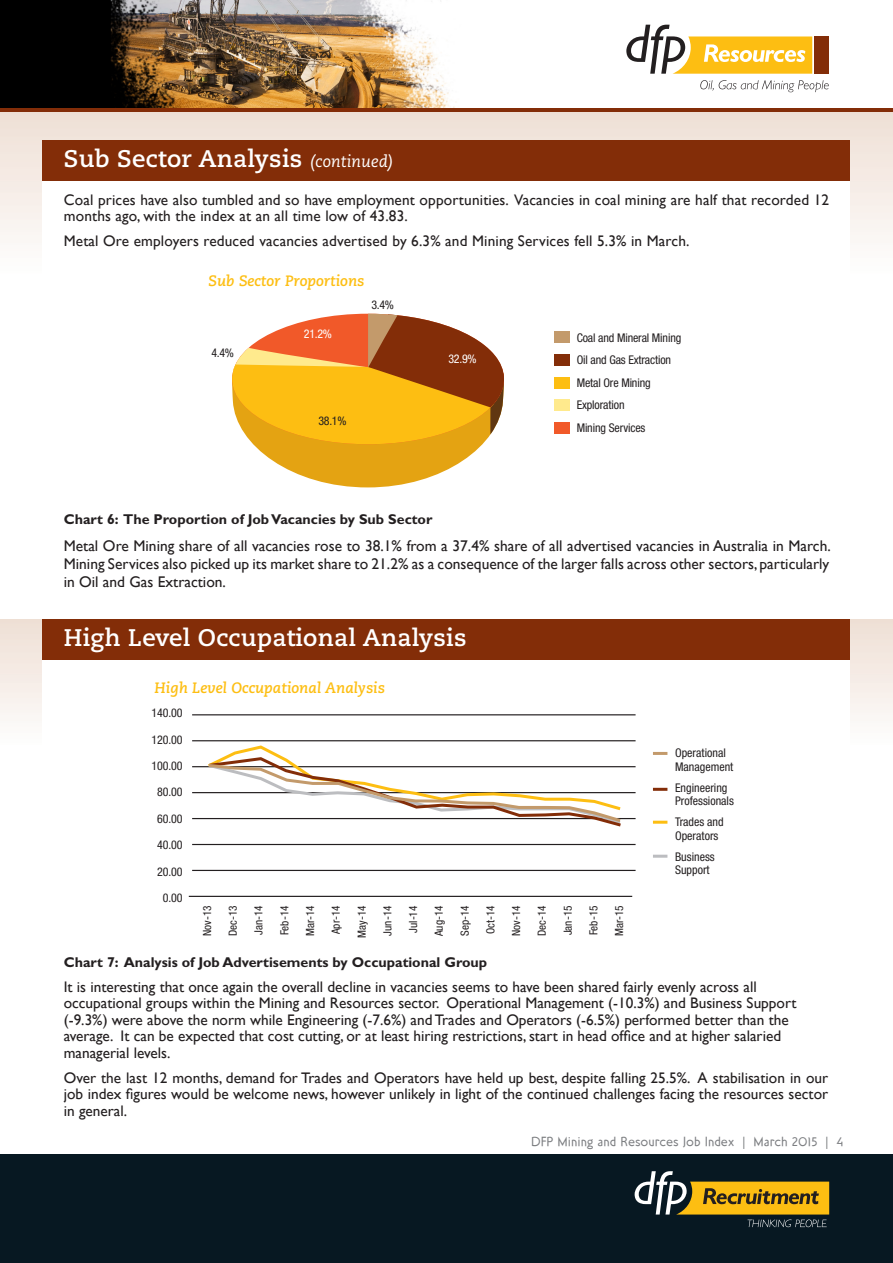
<style>
.page{position:relative;width:893px;height:1263px;background:#fff}
.page>*{position:absolute;margin:0;border:0;box-sizing:border-box;transform-origin:0 0}
.Article_heading{font:700 24px "Caecilia LT Std";letter-spacing:.01em;color:#fff}
.Body_text{font:15.45px/18px "Gill Sans";color:#231f20;text-align:justify}
.Body_text-2{font:15.3px/16.5px "Gill Sans";letter-spacing:.01em;color:#231f20}
.Graph_name_title{font:15.3px/16.5px "Gill Sans";color:#231f20}
.t1{font:italic 700 15px "Caecilia LT Std";color:#fdbe12}
.Graph_name_title-2{font:700 14.25px "Gill Sans";color:#231f20}
.Body_text-3{font:700 14.25px "Gill Sans";color:#231f20}
.t2{font:13.5px "Gottomat";color:#7c7e81}
.t3{font:condensed 12px/22.5px "Helvetica Neue LT Std";letter-spacing:-.01em;color:#231f20}
.t4{font:condensed 12px "Helvetica Neue LT Std";color:#fff}
.t5{font:condensed 11.25px "Helvetica Neue LT Std";color:#231f20}
.s1{font-weight:400;font-style:italic;font-size:16.5px}
</style>
<div class="page">
<div style="left:0;top:1154px;width:893px;height:109px;background:#071822"></div>
<svg style="left:635px;top:1171px;width:194px;height:56px"></svg>
<div style="left:0;top:110px;width:893px;height:344px;background:linear-gradient(to bottom,#f1e5dd,#fff)"></div>
<div style="left:43px;top:141px;width:807px;height:315px;background:#fff"></div>
<div style="left:43px;top:140px;width:807px;height:41px;background:#832d08"></div>
<svg style="left:0;top:107px;width:893px;height:5px;fill:#832d08"></svg>
<img style="left:0;top:0;width:816px;height:107px">
<div style="left:0;top:619px;width:893px;height:264px;background:linear-gradient(to bottom,#f1e5dc,#fff)"></div>
<div style="left:43px;top:635px;width:807px;height:315px;background:#fff"></div>
<div style="left:43px;top:619px;width:807px;height:41px;background:#832d08"></div>
<div style="left:814px;top:36px;width:15px;height:38px;background:#832d08"></div>
<svg style="left:700px;top:80px;width:129px;height:12px"></svg>
<svg style="left:626px;top:25px;width:186px;height:49px"></svg>
<svg style="left:232px;top:314px;width:272px;height:173px"></svg>
<div style="left:555px;top:332px;width:15px;height:11px;background:#c39a6b"></div>
<div style="left:555px;top:354px;width:15px;height:11px;background:#832d08"></div>
<div style="left:555px;top:377px;width:15px;height:11px;background:#fdbe12"></div>
<div style="left:555px;top:400px;width:15px;height:11px;background:#ffea8d"></div>
<div style="left:555px;top:422px;width:15px;height:11px;background:#f15929"></div>
<hr style="left:192px;top:740px;width:444px;height:1px;background:#231f20">
<hr style="left:192px;top:714px;width:444px;height:1px;background:#231f20">
<hr style="left:192px;top:766px;width:444px;height:1px;background:#231f20">
<hr style="left:192px;top:792px;width:444px;height:1px;background:#231f20">
<hr style="left:192px;top:818px;width:444px;height:1px;background:#231f20">
<hr style="left:192px;top:844px;width:444px;height:1px;background:#231f20">
<hr style="left:192px;top:870px;width:444px;height:1px;background:#231f20">
<hr style="left:189px;top:896px;width:443px;height:1px;background:#231f20">
<hr style="left:653px;top:752px;width:14px;height:3px;background:#c39a6b">
<hr style="left:653px;top:788px;width:14px;height:3px;background:#832d08">
<hr style="left:653px;top:821px;width:14px;height:3px;background:#fdbe12">
<hr style="left:653px;top:855px;width:14px;height:3px;background:#bcbdc0">
<svg style="left:205px;top:745px;width:419px;height:82px"></svg>
<p class="Article_heading" style="left:64px;top:144px;width:331px">Sub Sector Analysis <span class="s1">(continued)</span></p>
<p class="Body_text-2" style="left:64px;top:192px;width:767px">Coal prices have also tumbled and so have employment opportunities. Vacancies in coal mining are half that recorded 12 months ago, with the index at an all time low of 43.83.</p>
<p class="Body_text-2" style="left:64px;top:233px;width:627px">Metal Ore employers reduced vacancies advertised by 6.3% and Mining Services fell 5.3% in March.</p>
<p class="t1" style="left:208px;top:272px;width:157px">Sub Sector Proportions</p>
<p class="t3" style="left:211px;top:342px;width:24px">4.4%</p>
<p class="t4" style="left:304px;top:327px;width:30px">21.2%</p>
<p class="t3" style="left:371px;top:293px;width:24px">3.4%</p>
<p class="t3" style="left:318px;top:410px;width:30px">38.1%</p>
<p class="t4" style="left:448px;top:352px;width:30px">32.9%</p>
<p class="t3" style="left:577px;top:326px;width:106px">Coal and Mineral Mining<br>Oil and Gas Extraction<br>Metal Ore Mining<br>Exploration<br>Mining Services</p>
<p class="Body_text-3" style="left:64px;top:511px;width:370px">Chart 6: The Proportion of Job Vacancies by Sub Sector</p>
<p class="Body_text" style="left:64px;top:537px;width:768px">Metal Ore Mining share of all vacancies rose to 38.1% from a 37.4% share of all advertised vacancies in Australia in March.<br>Mining Services also picked up its market share to 21.2% as a consequence of the larger falls across other sectors, particularly in Oil and Gas Extraction.</p>
<p class="Article_heading" style="left:64px;top:624px;width:404px">High Level Occupational Analysis</p>
<p class="t1" style="left:155px;top:679px;width:232px">High Level Occupational Analysis</p>
<p class="t3" style="left:152px;top:701px;width:33px">140.00</p>
<p class="t3" style="left:152px;top:728px;width:33px">120.00</p>
<p class="t3" style="left:152px;top:752px;width:33px;line-height:26.4px;text-align:center">100.00<br>80.00</p>
<p class="t3" style="left:157px;top:807px;width:27px">60.00</p>
<p class="t3" style="left:157px;top:833px;width:27px">40.00</p>
<p class="t3" style="left:157px;top:858px;width:27px;line-height:26.4px;text-align:center">20.00<br>0.00</p>
<p class="t5" style="left:201px;top:936px;width:32px;rotate:-90deg">Nov-13</p>
<p class="t5" style="left:226px;top:936px;width:32px;rotate:-90deg">Dec-13</p>
<p class="t5" style="left:252px;top:935px;width:31px;rotate:-90deg">Jan-14</p>
<p class="t5" style="left:278px;top:935px;width:31px;rotate:-90deg">Feb-14</p>
<p class="t5" style="left:304px;top:936px;width:32px;rotate:-90deg">Mar-14</p>
<p class="t5" style="left:329px;top:934px;width:30px;rotate:-90deg">Apr-14</p>
<p class="t5" style="left:355px;top:938px;width:34px;rotate:-90deg">May-14</p>
<p class="t5" style="left:381px;top:935px;width:31px;rotate:-90deg">Jun-14</p>
<p class="t5" style="left:613px;top:936px;width:32px;rotate:-90deg">Mar-15</p>
<p class="t5" style="left:407px;top:933px;width:29px;rotate:-90deg">Jul-14</p>
<p class="t5" style="left:432px;top:936px;width:32px;rotate:-90deg">Aug-14</p>
<p class="t5" style="left:458px;top:936px;width:32px;rotate:-90deg">Sep-14</p>
<p class="t5" style="left:484px;top:934px;width:30px;rotate:-90deg">Oct-14</p>
<p class="t5" style="left:510px;top:936px;width:32px;rotate:-90deg">Nov-14</p>
<p class="t5" style="left:535px;top:936px;width:32px;rotate:-90deg">Dec-14</p>
<p class="t5" style="left:561px;top:935px;width:31px;rotate:-90deg">Jan-15</p>
<p class="t5" style="left:587px;top:935px;width:31px;rotate:-90deg">Feb-15</p>
<p class="t3" style="left:675px;top:746px;width:60px;line-height:13.5px">Operational<br>Management</p>
<p class="t3" style="left:675px;top:781px;width:60px;line-height:13.5px">Engineering<br>Professionals</p>
<p class="t3" style="left:675px;top:815px;width:50px;line-height:13.5px">Trades and<br>Operators</p>
<p class="t3" style="left:675px;top:850px;width:41px;line-height:13.5px">Business<br>Support</p>
<p class="Graph_name_title-2" style="left:64px;top:953px;width:425px">Chart 7: Analysis of Job Advertisements by Occupational Group</p>
<p class="Graph_name_title" style="left:64px;top:978px;width:734px">It is interesting that once again the overall decline in vacancies seems to have been shared fairly evenly across all occupational groups within the Mining and Resources sector. Operational Management (-10.3%) and Business Support (-9.3%) were above the norm while Engineering (-7.6%) and Trades and Operators (-6.5%) performed better than the average. It can be expected that cost cutting, or at least hiring restrictions, start in head office and at higher salaried managerial levels.</p>
<p class="Body_text-2" style="left:64px;top:1069px;width:766px;text-align:justify">Over the last 12 months, demand for Trades and Operators have held up best, despite falling 25.5%. A stabilisation in our job index figures would be welcome news, however unlikely in light of the continued challenges facing the resources sector in general.</p>
<p class="t2" style="left:531px;top:1134px;width:314px">DFP Mining and Resources Job Index | March 2015 | 4</p>
</div>
